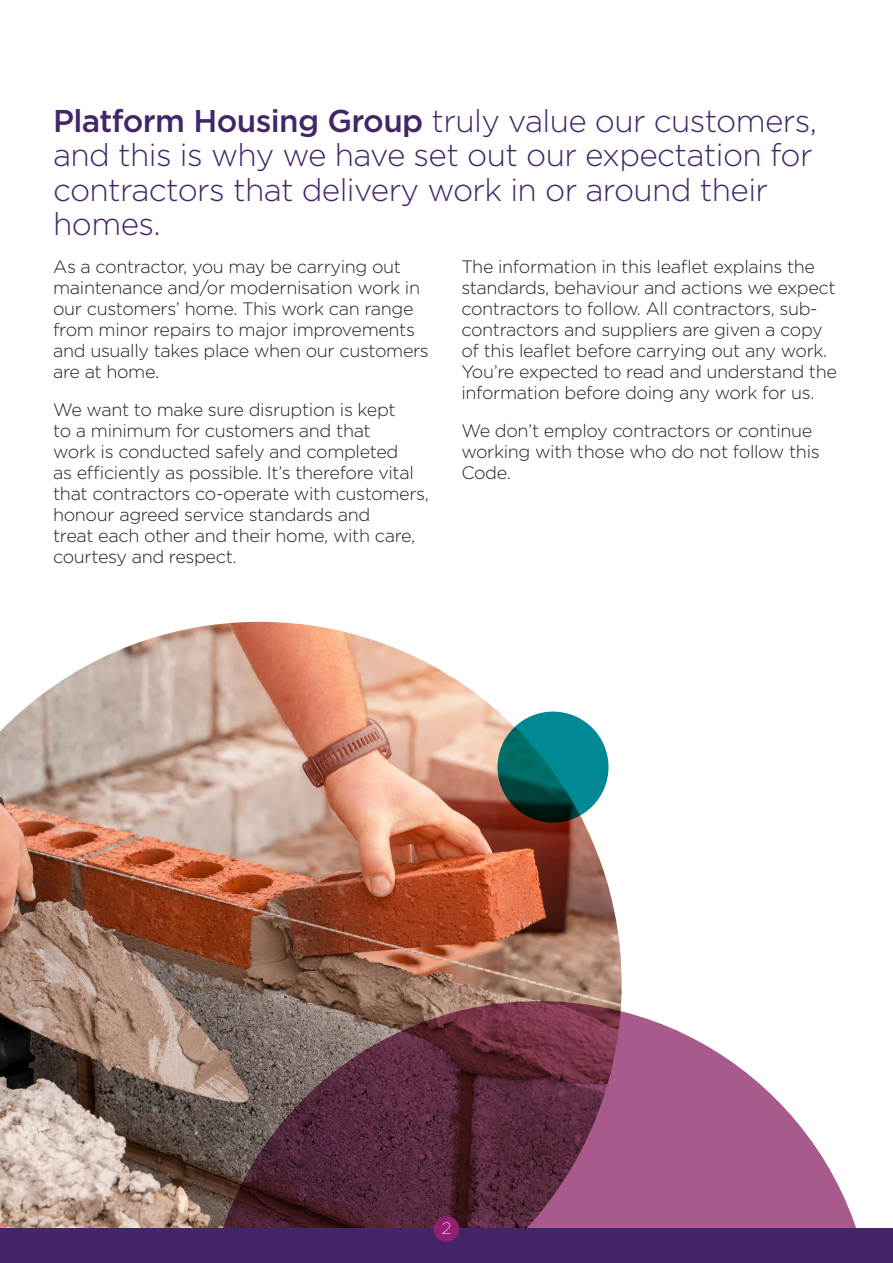
<style>
.page{position:relative;width:893px;height:1263px;background:#fff}
.page>*{position:absolute;margin:0;border:0;box-sizing:border-box;transform-origin:0 0}
.t1{font:300 31.5px/34.5px "Gotham";letter-spacing:-.02em;color:#432668}
.t2{font:300 18px/21px "Gotham";letter-spacing:-.02em;color:#231f20}
.t3{font:200 16.5px "Gotham";color:#fff}
.s1{font-weight:500}
</style>
<div class="page">
<img style="left:0;top:622px;width:622px;height:607px">
<svg style="left:206px;top:1001px;width:668px;height:228px"></svg>
<svg style="left:497px;top:711px;width:111px;height:111px;background:#026f72"></svg>
<div style="left:0;top:1229px;width:893px;height:34px;background:#432668"></div>
<div style="left:434px;top:1216px;width:25px;height:26px;background:#942073;border-radius:50%"></div>
<p class="t1" style="left:53px;top:102px;width:765px"><span class="s1">Platform Housing Group</span> truly value our customers, and this is why we have set out our expectation for contractors that delivery work in or around their homes.</p>
<p class="t2" style="left:53px;top:256px;width:377px">As a contractor, you may be carrying out maintenance and/or modernisation work in our customers’ home. This work can range from minor repairs to major improvements and usually takes place when our customers are at home.</p>
<p class="t2" style="left:53px;top:399px;width:377px">We want to make sure disruption is kept<br>to a minimum for customers and that<br>work is conducted safely and completed<br>as efficiently as possible. It’s therefore vital that contractors co-operate with customers, honour agreed service standards and<br>treat each other and their home, with care, courtesy and respect.</p>
<p class="t2" style="left:461px;top:256px;width:377px">The information in this leaflet explains the standards, behaviour and actions we expect contractors to follow. All contractors, sub&shy;contractors and suppliers are given a copy of this leaflet before carrying out any work.<br>You’re expected to read and understand the information before doing any work for us.</p>
<p class="t2" style="left:461px;top:420px;width:360px">We don’t employ contractors or continue working with those who do not follow this<br>Code.</p>
<p class="t3" style="left:442px;top:1218px;width:11px">2</p>
</div>
